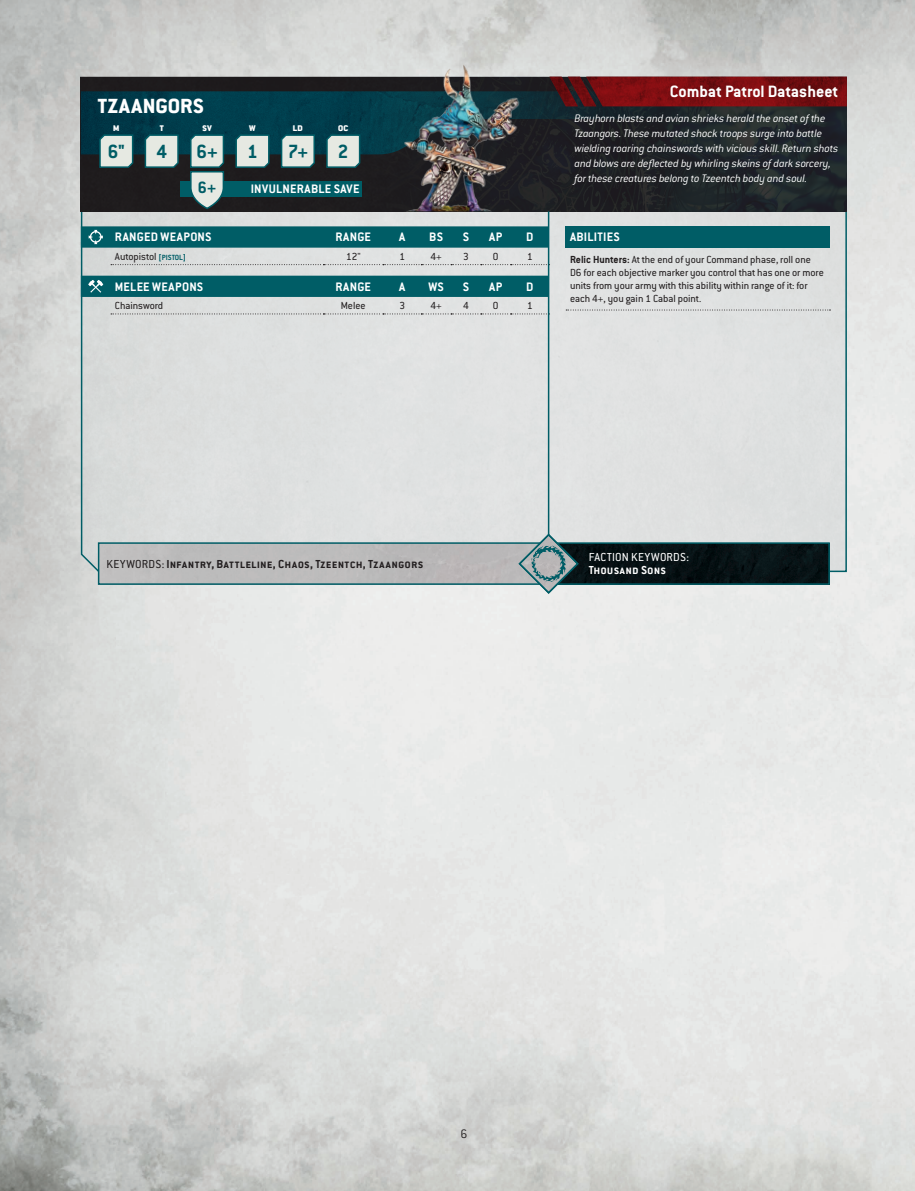
<style>
.page{position:relative;width:915px;height:1191px;background:#fff}
.page>*{position:absolute;margin:0;border:0;box-sizing:border-box;transform-origin:0 0}
.t1{font:800 22.5px "Conduit ITC Std";letter-spacing:.015em;color:#fff}
.t2{font:700 21px "Conduit ITC Std";color:#005d66}
.t3{font:700 18px "Conduit ITC Std";color:#fff}
.t4{font:700 18px "Conduit ITC Std";color:#005d66}
.t5{font:700 13.5px "Conduit ITC Std";letter-spacing:.025em;color:#fff}
.t6{font:300 13.5px "Conduit ITC Std";color:#231f20}
.t7{font:700 12.75px "Conduit ITC Std";letter-spacing:.015em;color:#231f20}
.t8{font:12.75px "Conduit ITC Std";letter-spacing:.025em;color:#fff}
.t9{font:700 12.75px "Conduit ITC Std";letter-spacing:.005em;color:#fff}
.t10{font:italic 300 12px/15px "Conduit ITC Std";letter-spacing:-.015em;color:#fff}
.t11{font:11.25px/12.8px "Conduit ITC Std";color:#231f20}
.t12{font:900 9px "Conduit ITC Std";color:#fff}
.s1{font-weight:700;font-size:8.25px;color:#005d66}
.s2{font-weight:700}
.s3{font-weight:400}
</style>
<div class="page">
<img style="left:0;top:0;width:914px;height:1191px">
<div style="left:80px;top:103px;width:767px;height:470px;background:#dfe1e0"></div>
<img style="left:81px;top:77px;width:765px;height:134px">
<img style="left:101px;top:545px;width:725px;height:37px">
<div style="left:98px;top:542px;width:731px;height:43px;border:2px solid #005d66"></div>
<img style="left:81px;top:91px;width:765px;height:63px">
<img style="left:549px;top:77px;width:297px;height:29px">
<img style="left:388px;top:54px;width:158px;height:157px">
<svg style="left:111px;top:264px;width:436px;height:1px"></svg>
<svg style="left:81px;top:226px;width:466px;height:22px;background:#08626a"></svg>
<svg style="left:111px;top:313px;width:436px;height:1px"></svg>
<div style="left:81px;top:276px;width:466px;height:21px;background:#005d66"></div>
<div style="left:565px;top:226px;width:264px;height:22px;background:#005d66"></div>
<svg style="left:566px;top:310px;width:264px;height:1px"></svg>
<svg style="left:98px;top:133px;width:36px;height:36px"></svg>
<svg style="left:144px;top:133px;width:35px;height:36px"></svg>
<svg style="left:234px;top:133px;width:36px;height:36px"></svg>
<svg style="left:280px;top:133px;width:35px;height:36px"></svg>
<svg style="left:325px;top:133px;width:36px;height:36px"></svg>
<div style="left:180px;top:182px;width:181px;height:15px;background:#005d66"></div>
<svg style="left:189px;top:133px;width:36px;height:77px;background:#9caeab"></svg>
<hr style="left:547px;top:211px;width:2px;height:331px;background:#005d66">
<svg style="left:517px;top:532px;width:62px;height:63px;background:#90a2a4"></svg>
<h1 class="t1" style="left:98px;top:93px;width:107px">TZAANGORS</h1>
<p class="t12" style="left:113px;top:123px;width:8px">M</p>
<p class="t12" style="left:160px;top:123px;width:5px">T</p>
<p class="t12" style="left:202px;top:123px;width:11px">SV</p>
<p class="t12" style="left:249px;top:123px;width:8px">W</p>
<p class="t12" style="left:293px;top:123px;width:11px">LD</p>
<p class="t12" style="left:338px;top:123px;width:12px">OC</p>
<h2 class="t2" style="left:108px;top:138px;width:19px">6"</h2>
<h2 class="t2" style="left:156px;top:138px;width:12px">4</h2>
<h2 class="t2" style="left:196px;top:138px;width:23px">6+</h2>
<h2 class="t2" style="left:247px;top:138px;width:12px">1</h2>
<h2 class="t2" style="left:288px;top:138px;width:22px">7+</h2>
<h2 class="t2" style="left:338px;top:138px;width:12px">2</h2>
<h3 class="t4" style="left:198px;top:176px;width:20px">6+</h3>
<p class="t5" style="left:251px;top:181px;width:110px">INVULNERABLE SAVE</p>
<p class="t5" style="left:115px;top:229px;width:98px">RANGED WEAPONS</p>
<p class="t5" style="left:335px;top:229px;width:37px">RANGE</p>
<p class="t5" style="left:399px;top:229px;width:8px">A</p>
<p class="t5" style="left:429px;top:229px;width:15px">BS</p>
<p class="t5" style="left:462px;top:229px;width:8px">S</p>
<p class="t5" style="left:489px;top:229px;width:15px">AP</p>
<p class="t5" style="left:526px;top:229px;width:9px">D</p>
<p class="t11" style="left:115px;top:249px;width:73px">Autopistol <span class="s1">[PISTOL]</span></p>
<p class="t11" style="left:346px;top:249px;width:16px">12"</p>
<p class="t11" style="left:399px;top:249px;width:7px">1</p>
<p class="t11" style="left:430px;top:249px;width:13px">4+</p>
<p class="t11" style="left:463px;top:249px;width:7px">3</p>
<p class="t11" style="left:493px;top:249px;width:7px">0</p>
<p class="t11" style="left:527px;top:249px;width:7px">1</p>
<p class="t5" style="left:115px;top:278px;width:90px">MELEE WEAPONS</p>
<p class="t5" style="left:335px;top:278px;width:37px">RANGE</p>
<p class="t5" style="left:399px;top:278px;width:8px">A</p>
<p class="t5" style="left:428px;top:278px;width:17px">WS</p>
<p class="t5" style="left:462px;top:278px;width:8px">S</p>
<p class="t5" style="left:489px;top:278px;width:15px">AP</p>
<p class="t5" style="left:526px;top:278px;width:9px">D</p>
<p class="t11" style="left:115px;top:299px;width:50px">Chainsword</p>
<p class="t11" style="left:340px;top:299px;width:27px">Melee</p>
<p class="t11" style="left:399px;top:299px;width:7px">3</p>
<p class="t11" style="left:430px;top:299px;width:13px">4+</p>
<p class="t11" style="left:463px;top:299px;width:7px">4</p>
<p class="t11" style="left:493px;top:299px;width:7px">0</p>
<p class="t11" style="left:527px;top:299px;width:7px">1</p>
<h3 class="t3" style="left:669px;top:81px;width:170px">Combat Patrol Datasheet</h3>
<p class="t10" style="left:574px;top:111px;width:265px">Brayhorn blasts and avian shrieks herald the onset of the Tzaangors. These mutated shock troops surge into battle wielding roaring chainswords with vicious skill. Return shots and blows are deflected by whirling skeins of dark sorcery, for these creatures belong to Tzeentch body and soul.</p>
<p class="t5" style="left:570px;top:229px;width:51px">ABILITIES</p>
<p class="t11" style="left:570px;top:253px;width:255px"><span class="s2">Relic Hunters:</span> At the end of your Command phase, roll one D6 for each objective marker you control that has one or more units from your army with this ability within range of it: for each 4+, you gain 1 Cabal point.</p>
<p class="t7" style="left:106px;top:556px;width:318px"><span class="s3">KEYWORDS:</span> Infantry, Battleline, Chaos, Tzeentch, Tzaangors</p>
<p class="t8" style="left:588px;top:549px;width:102px">FACTION KEYWORDS:</p>
<p class="t9" style="left:588px;top:562px;width:79px">Thousand Sons</p>
<p class="t6" style="left:460px;top:1126px;width:8px">6</p>
</div>
